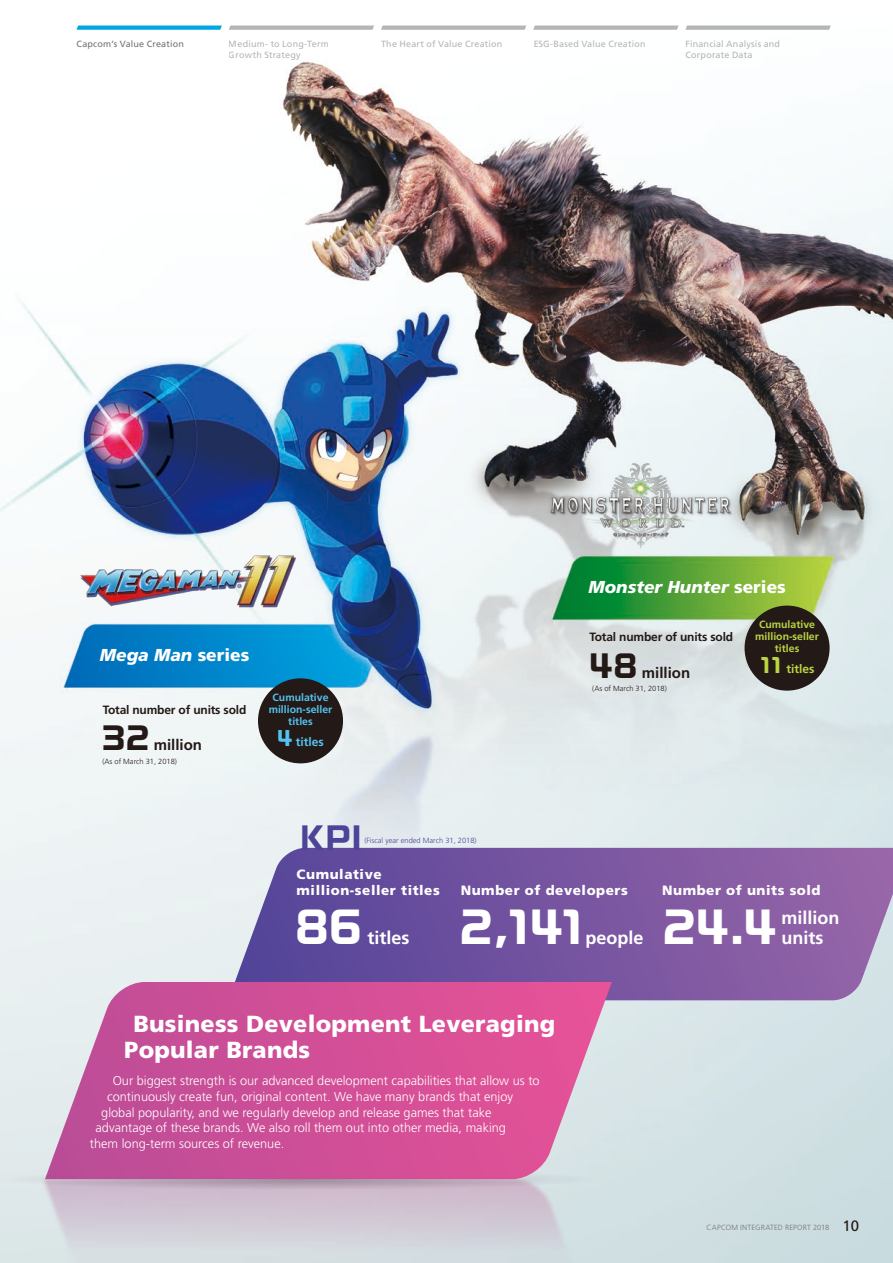
<style>
.page{position:relative;width:893px;height:1263px;background:#fff}
.page>*{position:absolute;margin:0;border:0;box-sizing:border-box;transform-origin:0 0}
.t1{font:700 42px "Ro G San Srf Std";letter-spacing:-.04em;color:#fff}
.t2{font:700 30px "Ro G San Srf Std";color:#4d4398}
.t3{font:900 23.25px/26.2px "Frutiger LT Std";letter-spacing:.01em;color:#fff}
.t4{font:700 18px/19.5px "Frutiger LT Std";color:#fff}
.t5{font:italic 900 17.25px "Frutiger LT Std";color:#fff}
.t6{font:700 15px "Frutiger LT Std";color:#231916}
.t7{font:900 13.5px/16.5px "Frutiger LT Std";letter-spacing:.04em;color:#fff}
.t8{font:300 12.75px "Frutiger LT Std";color:#fff}
.t9{font:700 12px "Frutiger LT Std";letter-spacing:-.015em;color:#231916}
.t10{font:700 12px "Frutiger LT Std";color:#bcd542}
.t11{font:700 12px "Frutiger LT Std";color:#55c3f1}
.t12{font:700 10.5px/12px "Frutiger LT Std";color:#bcd542;text-align:center}
.t13{font:700 10.5px/12px "Frutiger LT Std";color:#55c3f1;text-align:center}
.t14{font:9px/10.5px "Frutiger LT Std";letter-spacing:.02em;color:#b5b5b6}
.t15{font:9px "Frutiger LT Std";letter-spacing:.02em;color:#727272}
.t16{font:300 7.5px "Frutiger LT Std";color:#231916}
.t17{font:300 7.5px "Frutiger LT Std";color:#4d4398}
.t18{font:300 7.5px "Frutiger LT Std";letter-spacing:.025em;color:#727272}
.s1{font-style:normal}
.s2{font-family:"Ro G San Srf Std";font-size:30px}
.s3{font-family:"Ro G San Srf Std";font-size:19.5px}
.s4{font-weight:400;font-size:15px;color:#231916}
</style>
<div class="page">
<img style="left:0;top:25px;width:893px;height:1238px">
<svg style="left:228px;top:848px;width:665px;height:152px;background:#7e5fa5"></svg>
<svg style="left:45px;top:982px;width:567px;height:143px;background:#d463a2"></svg>
<img style="left:0;top:1125px;width:666px;height:138px">
<div style="left:744px;top:606px;width:86px;height:85px;background:#231916;border-radius:50%"></div>
<div style="left:258px;top:678px;width:85px;height:85px;background:#231916;border-radius:50%"></div>
<img style="left:511px;top:412px;width:259px;height:183px">
<svg style="left:229px;top:26px;width:145px;height:4px"></svg>
<svg style="left:381px;top:26px;width:145px;height:4px"></svg>
<svg style="left:533px;top:26px;width:145px;height:4px"></svg>
<svg style="left:685px;top:26px;width:146px;height:4px"></svg>
<svg style="left:77px;top:26px;width:145px;height:4px"></svg>
<img style="left:68px;top:542px;width:236px;height:81px">
<p class="t15" style="left:77px;top:39px;width:109px">Capcom’s Value Creation</p>
<p class="t14" style="left:381px;top:39px;width:123px">The Heart of Value Creation</p>
<p class="t14" style="left:685px;top:39px;width:96px">Financial Analysis and<br>Corporate Data</p>
<p class="t14" style="left:229px;top:39px;width:101px">Medium- to Long-Term<br>Growth Strategy</p>
<p class="t14" style="left:533px;top:39px;width:114px">ESG-Based Value Creation</p>
<h3 class="t5" style="left:100px;top:645px;width:151px">Mega Man <span class="s1">series</span></h3>
<p class="t9" style="left:103px;top:703px;width:145px">Total number of units sold</p>
<p class="t6" style="left:102px;top:736px;width:102px"><span class="s2">32</span> million</p>
<p class="t16" style="left:102px;top:757px;width:76px">(As of March 31, 2018)</p>
<p class="t13" style="left:269px;top:691px;width:65px">Cumulative million-seller titles</p>
<p class="t11" style="left:277px;top:734px;width:48px"><span class="s3">4</span> titles</p>
<h3 class="t5" style="left:588px;top:577px;width:199px">Monster Hunter <span class="s1">series</span></h3>
<p class="t9" style="left:590px;top:630px;width:145px">Total number of units sold</p>
<p class="t6" style="left:589px;top:663px;width:102px"><span class="s2">48</span> million</p>
<p class="t12" style="left:755px;top:619px;width:65px">Cumulative million-seller titles</p>
<p class="t10" style="left:760px;top:662px;width:56px"><span class="s3">11</span> titles</p>
<p class="t16" style="left:592px;top:684px;width:76px">(As of March 31, 2018)</p>
<h2 class="t2" style="left:300px;top:818px;width:64px">KPI</h2>
<p class="t17" style="left:365px;top:837px;width:114px">(Fiscal year ended March 31, 2018)</p>
<p class="t7" style="left:297px;top:865px;width:145px">Cumulative million-seller titles</p>
<h1 class="t1" style="left:295px;top:899px;width:69px">86</h1>
<h3 class="t4" style="left:367px;top:928px;width:44px">titles</h3>
<p class="t7" style="left:461px;top:882px;width:169px">Number of developers</p>
<p class="t7" style="left:662px;top:882px;width:160px">Number of units sold</p>
<h3 class="t4" style="left:781px;top:908px;width:60px">million units</h3>
<h1 class="t1" style="left:459px;top:899px;width:129px">2,141</h1>
<h1 class="t1" style="left:662px;top:899px;width:116px">24.4</h1>
<h3 class="t4" style="left:585px;top:928px;width:60px">people</h3>
<h3 class="t3" style="left:124px;top:1010px;width:433px;text-indent:9px">Business Development Leveraging<br>Popular Brands</h3>
<p class="t8" style="left:113px;top:1073px;width:428px">Our biggest strength is our advanced development capabilities that allow us to</p>
<p class="t8" style="left:107px;top:1089px;width:408px">continuously create fun, original content. We have many brands that enjoy</p>
<p class="t8" style="left:101px;top:1105px;width:392px">global popularity, and we regularly develop and release games that take</p>
<p class="t8" style="left:96px;top:1121px;width:412px">advantage of these brands. We also roll them out into other media, making</p>
<p class="t8" style="left:90px;top:1136px;width:196px">them long-term sources of revenue.</p>
<p class="t18" style="left:707px;top:1223px;width:154px">CAPCOM INTEGRATED REPORT 2018 <span class="s4">10</span></p>
</div>
